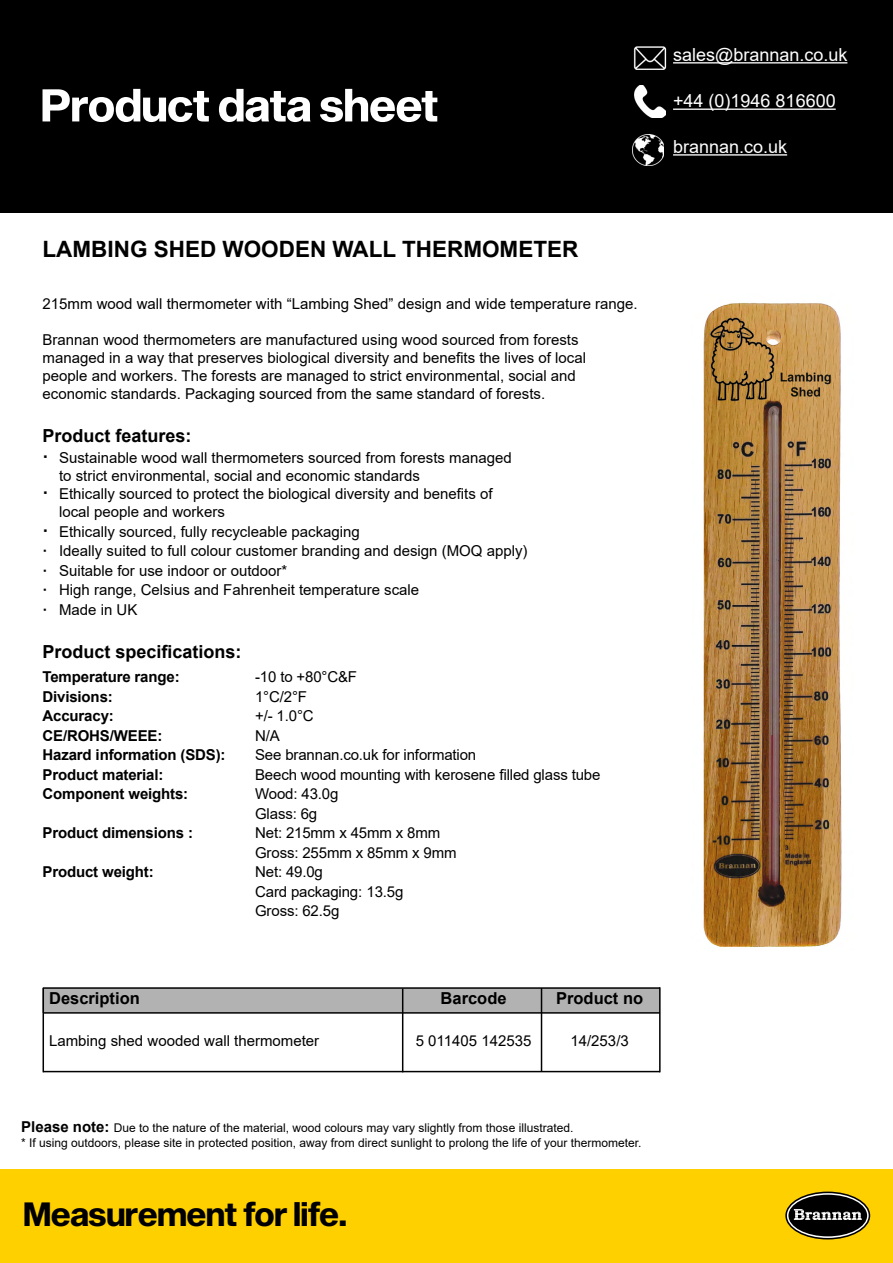
<style>
.page{position:relative;width:893px;height:1263px;background:#fff}
.page>*{position:absolute;margin:0;border:0;box-sizing:border-box;transform-origin:0 0}
.t1{font:33px "Sequel Sans Bold Disp";color:#000}
.t2{font:700 22.5px "Arial";color:#000}
.t3{font:18px "Arial";color:#fff}
.t4{font:700 18px "Arial";color:#000}
.t5{font:700 16.5px "Arial";color:#000}
.t6{font:15px/19.5px "Arial";color:#000}
.t7{font:700 15px "Arial";letter-spacing:-.01em;color:#000}
.t8{font:12px/14.4px "Arial";color:#000}
.s1{font-weight:700;font-size:18px}
.s2{font-weight:700}
.s3{font-weight:700;font-size:15px}
</style>
<div class="page">
<div style="left:0;top:0;width:893px;height:213px;background:#000"></div>
<div style="left:0;top:1169px;width:893px;height:94px;background:#ffd000"></div>
<svg style="left:786px;top:1192px;width:83px;height:47px"></svg>
<div style="left:785px;top:1191px;width:85px;height:48px;border:2px solid #000;border-radius:50%"></div>
<div style="left:788px;top:1195px;width:79px;height:41px;background:#000;border-radius:50%"></div>
<svg style="left:794px;top:1209px;width:68px;height:11px"></svg>
<img style="left:633px;top:47px;width:34px;height:22px">
<hr style="left:673px;top:62px;width:174px;height:2px;background:#fff">
<img style="left:635px;top:86px;width:30px;height:32px">
<hr style="left:673px;top:109px;width:163px;height:1px;background:#fff">
<img style="left:633px;top:134px;width:31px;height:32px">
<hr style="left:673px;top:154px;width:114px;height:2px;background:#fff">
<svg style="left:43px;top:89px;width:394px;height:33px"></svg>
<div style="left:43px;top:988px;width:617px;height:25px;background:#b3b2b2"></div>
<hr style="left:43px;top:987px;width:617px;height:2px;background:#000">
<hr style="left:43px;top:1012px;width:617px;height:2px;background:#000">
<hr style="left:43px;top:988px;width:1px;height:84px;background:#000">
<hr style="left:402px;top:988px;width:1px;height:84px;background:#000">
<hr style="left:541px;top:988px;width:1px;height:84px;background:#000">
<hr style="left:659px;top:987px;width:2px;height:85px;background:#000">
<hr style="left:43px;top:1071px;width:617px;height:1px;background:#000">
<img style="left:703px;top:303px;width:139px;height:644px">
<p class="t3" style="left:673px;top:42px;width:176px">sales@brannan.co.uk</p>
<p class="t3" style="left:673px;top:89px;width:164px">+44 (0)1946 816600</p>
<p class="t3" style="left:673px;top:134px;width:116px">brannan.co.uk</p>
<h2 class="t2" style="left:43px;top:233px;width:537px">LAMBING SHED WOODEN WALL THERMOMETER</h2>
<p class="t6" style="left:43px;top:293px;width:597px">215mm wood wall thermometer with “Lambing Shed” design and wide temperature range.</p>
<p class="t6" style="left:43px;top:330px;width:545px;line-height:18px">Brannan wood thermometers are manufactured using wood sourced from forests managed in a way that preserves biological diversity and benefits the lives of local people and workers. The forests are managed to strict environmental, social and economic standards. Packaging sourced from the same standard of forests.</p>
<p class="t4" style="left:43px;top:423px;width:151px">Product features:</p>
<p class="t6" style="left:43px;top:448px;width:471px"><span class="s1">·</span> Sustainable wood wall thermometers sourced from forests managed</p>
<p class="t6" style="left:59px;top:466px;width:362px">to strict environmental, social and economic standards</p>
<p class="t6" style="left:43px;top:484px;width:452px"><span class="s1">·</span> Ethically sourced to protect the biological diversity and benefits of</p>
<p class="t6" style="left:59px;top:502px;width:167px">local people and workers</p>
<p class="t6" style="left:43px;top:521px;width:487px"><span class="s1">·</span> Ethically sourced, fully recycleable packaging<br><span class="s2">·</span> Ideally suited to full colour customer branding and design (MOQ apply) <span class="s2">·</span> Suitable for use indoor or outdoor*<br><span class="s2">·</span> High range, Celsius and Fahrenheit temperature scale<br><span class="s2">·</span> Made in UK</p>
<p class="t4" style="left:43px;top:639px;width:201px">Product specifications:</p>
<p class="t7" style="left:43px;top:666px;width:139px">Temperature range:</p>
<p class="t6" style="left:255px;top:667px;width:104px">-10 to +80°C&amp;F</p>
<p class="t7" style="left:43px;top:686px;width:72px">Divisions:</p>
<p class="t6" style="left:255px;top:686px;width:53px">1°C/2°F</p>
<p class="t7" style="left:43px;top:705px;width:73px">Accuracy:</p>
<p class="t6" style="left:255px;top:706px;width:60px">+/- 1.0°C</p>
<p class="t7" style="left:43px;top:725px;width:121px">CE/ROHS/WEEE:</p>
<p class="t6" style="left:255px;top:725px;width:26px">N/A</p>
<p class="t7" style="left:43px;top:744px;width:185px">Hazard information (SDS):</p>
<p class="t6" style="left:255px;top:745px;width:223px">See brannan.co.uk for information</p>
<p class="t7" style="left:43px;top:764px;width:122px">Product material:</p>
<p class="t6" style="left:255px;top:764px;width:347px">Beech wood mounting with kerosene filled glass tube</p>
<p class="t7" style="left:43px;top:783px;width:147px">Component weights:</p>
<p class="t6" style="left:255px;top:784px;width:85px">Wood: 43.0g<br>Glass: 6g</p>
<p class="t7" style="left:43px;top:822px;width:152px">Product dimensions :</p>
<p class="t6" style="left:255px;top:823px;width:203px">Net: 215mm x 45mm x 8mm<br>Gross: 255mm x 85mm x 9mm</p>
<p class="t7" style="left:43px;top:861px;width:113px">Product weight:</p>
<p class="t6" style="left:255px;top:862px;width:150px">Net: 49.0g<br>Card packaging: 13.5g<br>Gross: 62.5g</p>
<p class="t5" style="left:49px;top:987px;width:92px">Description</p>
<p class="t5" style="left:441px;top:987px;width:68px">Barcode</p>
<p class="t5" style="left:556px;top:987px;width:89px">Product no</p>
<p class="t6" style="left:49px;top:1031px;width:272px">Lambing shed wooded wall thermometer</p>
<p class="t6" style="left:416px;top:1031px;width:117px">5 011405 142535</p>
<p class="t6" style="left:570px;top:1031px;width:60px">14/253/3</p>
<p class="t8" style="left:21px;top:1121px;width:622px"><span class="s3">Please note:</span> Due to the nature of the material, wood colours may vary slightly from those illustrated.<br>* If using outdoors, please site in protected position, away from direct sunlight to prolong the life of your thermometer.</p>
<h1 class="t1" style="left:24px;top:1191px;width:325px">Measurement for life.</h1>
</div>
